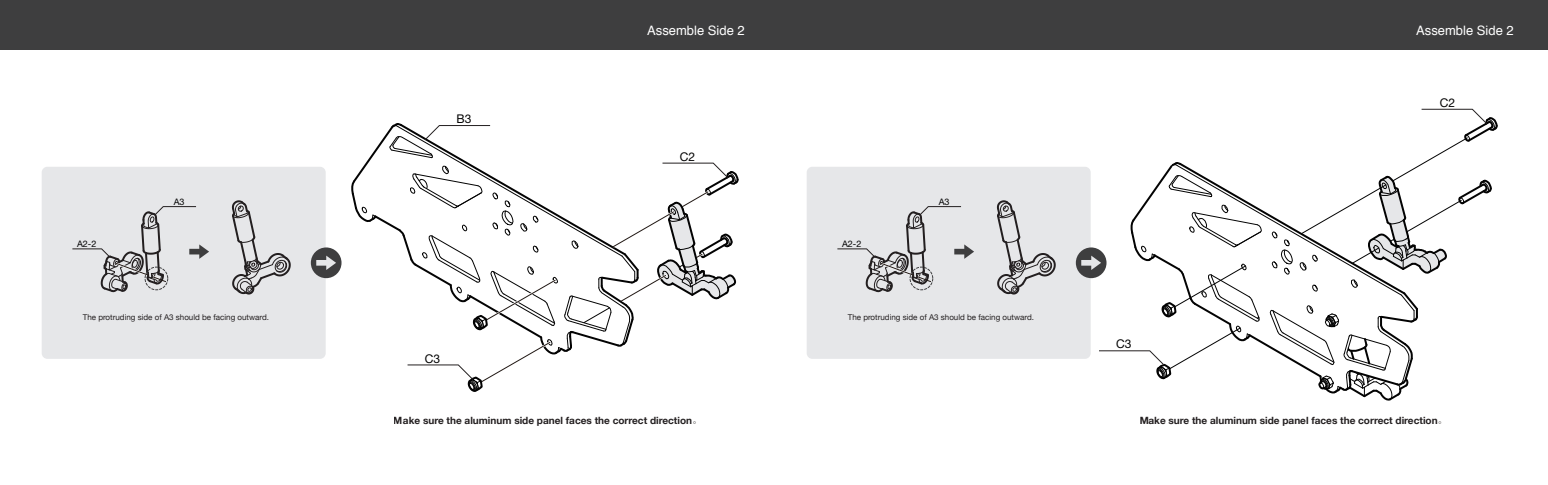
<style>
.page{position:relative;width:1548px;height:485px;background:#fff}
.page>*{position:absolute;margin:0;border:0;box-sizing:border-box;transform-origin:0 0}
.t1{font:13px "Helvetica";color:#fff}
.t2{font:12px "Helvetica Neue LT Pro";color:#030303}
.t3{font:700 10px "Helvetica Neue";color:#231f20}
.t4{font:9px "Helvetica Neue LT Pro";color:#030303}
.t5{font:8px "Helvetica Neue";color:#231f20}
.s1{font-family:"Adobe Song Std";font-weight:300}
</style>
<div class="page">
<div style="left:0;top:0;width:1548px;height:50px;background:#3e3e3f"></div>
<svg style="left:351px;top:123px;width:388px;height:269px"></svg>
<div style="left:42px;top:167px;width:284px;height:192px;background:#e6e7e9;border-radius:6px"></div>
<svg style="left:72px;top:206px;width:137px;height:87px"></svg>
<svg style="left:231px;top:200px;width:60px;height:95px"></svg>
<div style="left:145px;top:266px;width:23px;height:24px;border:1px dashed #3e3e3f;border-radius:50%"></div>
<div style="left:311px;top:247px;width:30px;height:31px;background:#3e3e3f;border-radius:50%"></div>
<svg style="left:316px;top:255px;width:20px;height:15px"></svg>
<div style="left:807px;top:167px;width:284px;height:192px;background:#e6e7e9;border-radius:6px"></div>
<svg style="left:837px;top:206px;width:137px;height:87px"></svg>
<svg style="left:996px;top:200px;width:60px;height:95px"></svg>
<div style="left:909px;top:266px;width:24px;height:24px;border:1px dashed #3e3e3f;border-radius:50%"></div>
<div style="left:1076px;top:247px;width:30px;height:31px;background:#3e3e3f;border-radius:50%"></div>
<svg style="left:1081px;top:109px;width:417px;height:292px"></svg>
<h1 class="t1" style="left:647px;top:20px;width:99px">Assemble Side 2</h1>
<h1 class="t1" style="left:1416px;top:20px;width:99px">Assemble Side 2</h1>
<p class="t2" style="left:1440px;top:95px;width:17px">C2</p>
<p class="t2" style="left:456px;top:111px;width:16px">B3</p>
<p class="t2" style="left:680px;top:149px;width:17px">C2</p>
<p class="t4" style="left:174px;top:196px;width:12px">A3</p>
<p class="t4" style="left:939px;top:196px;width:12px">A3</p>
<p class="t4" style="left:77px;top:238px;width:21px">A2-2</p>
<p class="t4" style="left:842px;top:238px;width:21px">A2-2</p>
<p class="t5" style="left:83px;top:311px;width:188px">The protruding side of A3 should be facing outward.</p>
<p class="t5" style="left:848px;top:311px;width:188px">The protruding side of A3 should be facing outward.</p>
<p class="t2" style="left:1116px;top:337px;width:17px">C3</p>
<p class="t2" style="left:425px;top:351px;width:17px">C3</p>
<p class="t3" style="left:394px;top:412px;width:310px">Make sure the aluminum side panel faces the correct direction<span class="s1">。</span></p>
<p class="t3" style="left:1139px;top:412px;width:310px">Make sure the aluminum side panel faces the correct direction<span class="s1">。</span></p>
</div>
